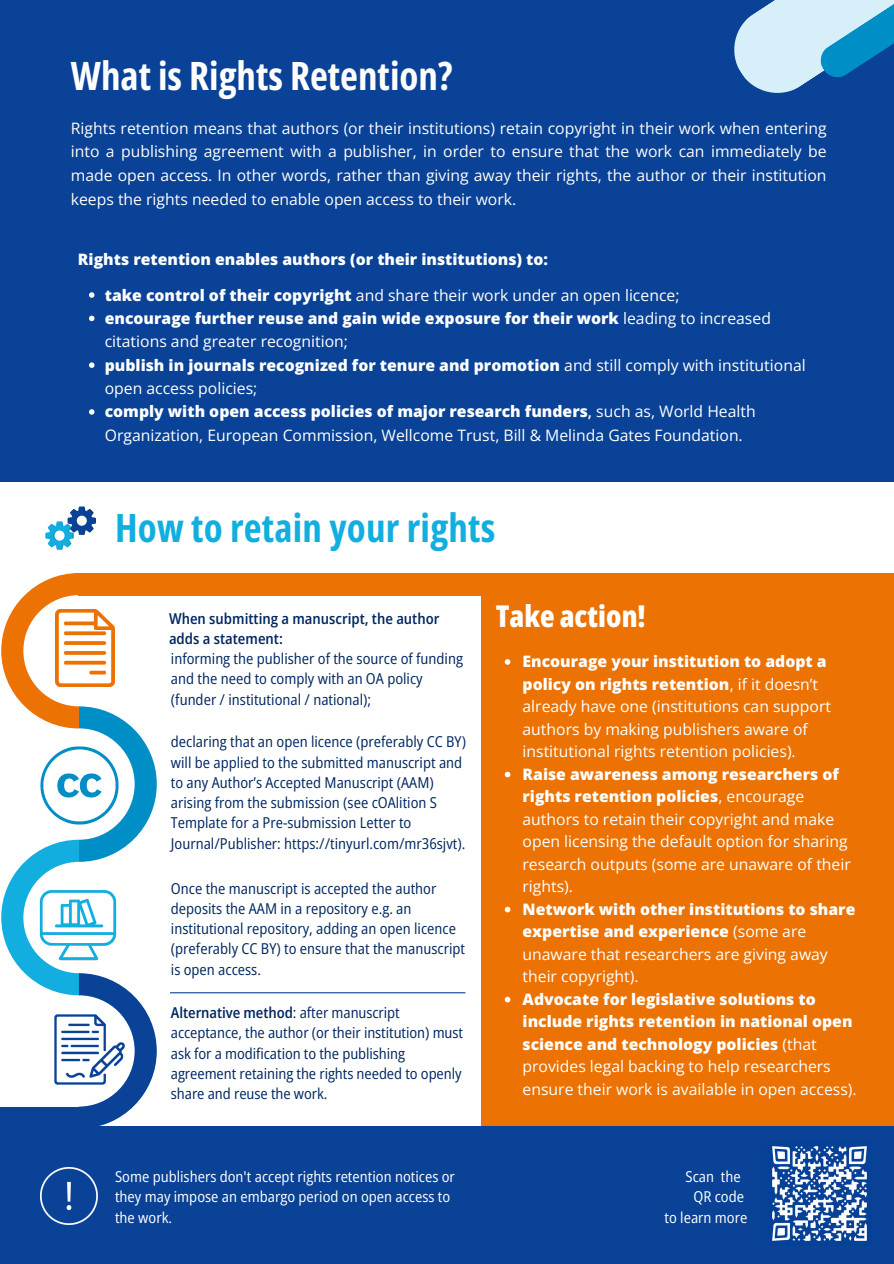
<style>
.page{position:relative;width:894px;height:1264px;background:#fff}
.page>*{position:absolute;margin:0;border:0;box-sizing:border-box;transform-origin:0 0}
.t1{font:700 39px "Open Sans Condensed";color:#fdfdfd}
.t2{font:700 39px "Open Sans Condensed";letter-spacing:.005em;color:#12aee0}
.t3{font:800 30px "Open Sans Condensed";color:#fff}
.t4{font:15.75px/22.5px "Open Sans";color:#fff}
.t5{font:800 15.75px/22.5px "Open Sans";color:#fff}
.t6{font:15.75px/23.7px "Open Sans";color:#fdfdfd;text-align:justify}
.t7{font:semi-condensed 15px/20.2px "Open Sans";color:#002760}
.t8{font:semi-condensed 15px/20.2px "Open Sans";color:#fff}
.t9{font:600 semi-condensed 15px/20.2px "Open Sans";color:#002760}
.s1{font-weight:800}
.s2{font-weight:400}
.s3{font-weight:600}
</style>
<div class="page">
<div style="left:0;top:0;width:893px;height:481px;background:#094296"></div>
<div style="left:481px;top:573px;width:412px;height:552px;background:#eb7203"></div>
<div style="left:0;top:1126px;width:893px;height:137px;background:#094296"></div>
<svg style="left:734px;top:0;width:159px;height:93px"></svg>
<svg style="left:1px;top:573px;width:156px;height:553px"></svg>
<div style="left:78px;top:573px;width:424px;height:22px;background:#eb7203"></div>
<div style="left:0;top:1106px;width:84px;height:35px;background:#094296"></div>
<hr style="left:170px;top:992px;width:295px;height:1px;background:#094296">
<svg style="left:45px;top:506px;width:51px;height:44px"></svg>
<img style="left:41px;top:1167px;width:56px;height:56px">
<img style="left:52px;top:1012px;width:74px;height:74px">
<img style="left:41px;top:746px;width:77px;height:78px">
<img style="left:31px;top:878px;width:94px;height:93px">
<img style="left:56px;top:609px;width:58px;height:77px">
<img style="left:772px;top:1146px;width:95px;height:95px">
<svg style="left:89px;top:292px;width:5px;height:6px"></svg>
<svg style="left:89px;top:315px;width:5px;height:6px"></svg>
<svg style="left:89px;top:362px;width:5px;height:6px"></svg>
<svg style="left:89px;top:409px;width:5px;height:5px"></svg>
<svg style="left:504px;top:659px;width:6px;height:5px"></svg>
<svg style="left:504px;top:771px;width:6px;height:6px"></svg>
<svg style="left:504px;top:906px;width:6px;height:6px"></svg>
<svg style="left:504px;top:996px;width:6px;height:6px"></svg>
<p class="t1" style="left:71px;top:48px;width:383px">What is Rights Retention?</p>
<p class="t6" style="left:71px;top:116px;width:757px">Rights retention means that authors (or their institutions) retain copyright in their work when entering into a publishing agreement with a publisher, in order to ensure that the work can immediately be made open access. In other words, rather than giving away their rights, the author or their institution keeps the rights needed to enable open access to their work.</p>
<p class="t5" style="left:78px;top:247px;width:471px">Rights retention enables authors (or their institutions) to:</p>
<h1 class="t4" style="left:105px;top:283px;width:576px"><span class="s1">take control of their copyright</span> and share their work under an open licence;</h1>
<p class="t5" style="left:105px;top:306px;width:667px;line-height:23.4px">encourage further reuse and gain wide exposure for their work <span class="s2">leading to increased citations and greater recognition;</span></p>
<p class="t4" style="left:105px;top:353px;width:702px;line-height:23.4px"><span class="s1">publish in journals recognized for tenure and promotion</span> and still comply with institutional open access policies;</p>
<p class="t4" style="left:105px;top:399px;width:652px;line-height:23.4px"><span class="s1">comply with open access policies of major research funders</span><span class="s3">,</span> such as, World Health<br>Organization, European Commission, Wellcome Trust, Bill &amp; Melinda Gates Foundation.</p>
<p class="t2" style="left:115px;top:500px;width:381px">How to retain your rights</p>
<h2 class="t9" style="left:169px;top:608px;width:272px">When submitting a manuscript, the author adds a statement:</h2>
<p class="t7" style="left:171px;top:648px;width:293px">informing the publisher of the source of funding and the need to comply with an OA policy (funder / institutional / national);</p>
<p class="t7" style="left:171px;top:731px;width:296px">declaring that an open licence (preferably CC BY) will be applied to the submitted manuscript and to any Author’s Accepted Manuscript (AAM) arising from the submission (see cOAlition S Template for a Pre-submission Letter to Journal/Publisher: https://tinyurl.com/mr36sjvt).</p>
<p class="t7" style="left:171px;top:877px;width:295px">Once the manuscript is accepted the author deposits the AAM in a repository e.g. an institutional repository, adding an open licence (preferably CC BY) to ensure that the manuscript is open access.</p>
<p class="t7" style="left:171px;top:1002px;width:293px"><span class="s3">Alternative method</span>: after manuscript acceptance, the author (or their institution) must ask for a modification to the publishing agreement retaining the rights needed to openly share and reuse the work.</p>
<h3 class="t8" style="left:115px;top:1165px;width:341px">Some publishers don't accept rights retention notices or they may impose an embargo period on open access to the work.</h3>
<p class="t3" style="left:495px;top:594px;width:151px">Take action!</p>
<p class="t4" style="left:522px;top:649px;width:310px"><span class="s1">Encourage your institution to adopt a policy on rights retention</span>, if it doesn’t already have one (institutions can support authors by making publishers aware of institutional rights retention policies).</p>
<p class="t4" style="left:522px;top:762px;width:330px"><span class="s1">Raise awareness among researchers of rights retention policies</span>, encourage authors to retain their copyright and make open licensing the default option for sharing research outputs (some are unaware of their rights).</p>
<p class="t4" style="left:522px;top:897px;width:334px"><span class="s1">Network with other institutions to share expertise and experience</span> (some are unaware that researchers are giving away their copyright).</p>
<p class="t5" style="left:522px;top:987px;width:335px">Advocate for legislative solutions to include rights retention in national open science and technology policies <span class="s2">(that provides legal backing to help researchers ensure their work is available in open access).</span></p>
<p class="t8" style="left:685px;top:1165px;width:57px">Scan the</p>
<p class="t8" style="left:693px;top:1186px;width:52px">QR code</p>
<p class="t8" style="left:664px;top:1206px;width:84px">to learn more</p>
</div>
